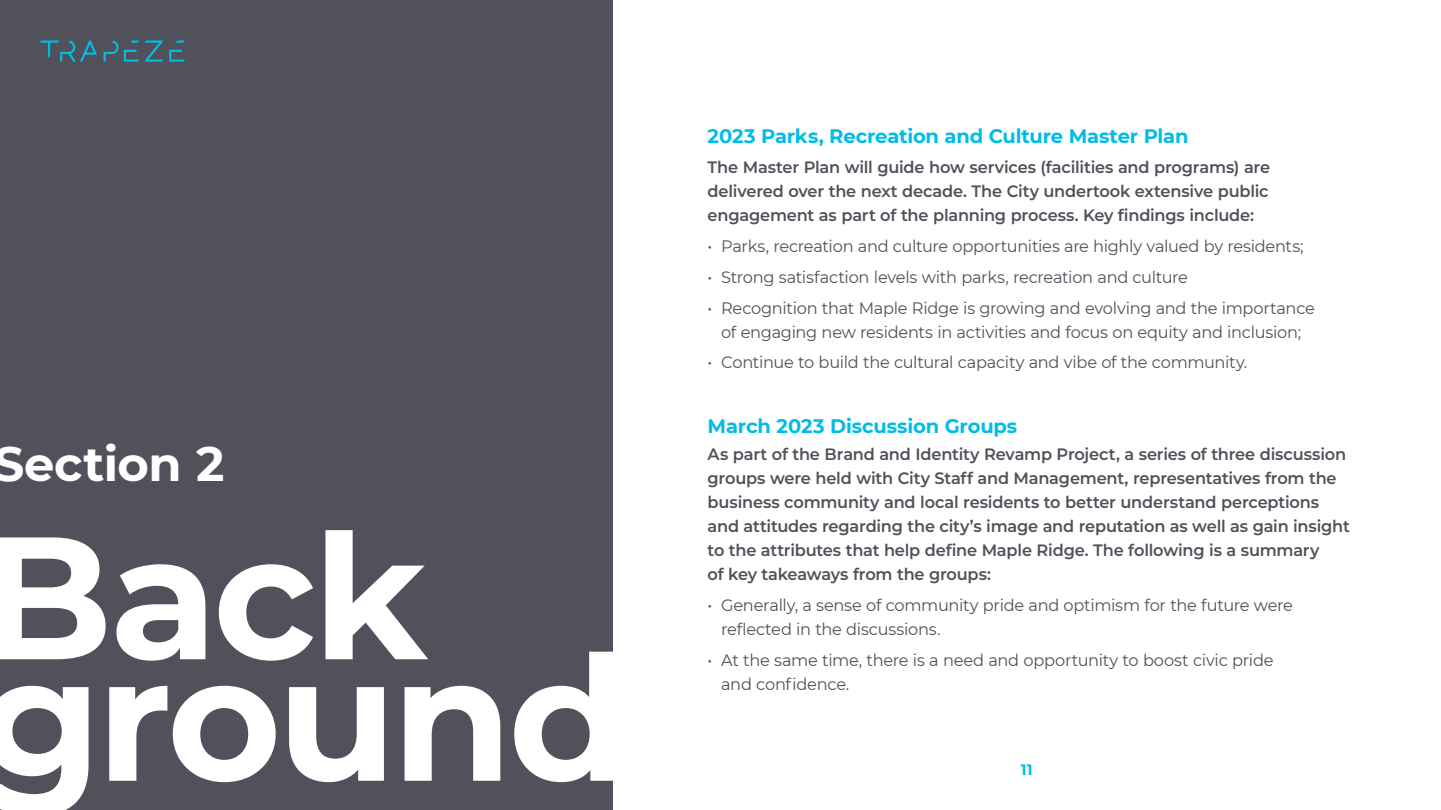
<style>
.page{position:relative;width:1441px;height:810px;background:#fff}
.page>*{position:absolute;margin:0;border:0;box-sizing:border-box;transform-origin:0 0}
.Header_1_Blue{font:700 174px "Montserrat";letter-spacing:-.025em;color:#fff}
.Body{font:700 48px "Montserrat";letter-spacing:-.005em;color:#fff}
.Header_1_Blue-2{font:700 19.5px "Montserrat";letter-spacing:-.01em;color:#02bce5}
.Header_1_Blue-3{font:100 16.5px/24px "Montserrat";letter-spacing:-.01em;color:#50515b;text-align:justify}
.t1{font:16.5px/24px "Montserrat";letter-spacing:-.015em;color:#50515b}
.Header_1_Blue-4{font:700 15px "Montserrat";color:#02bce5}
</style>
<div class="page">
<div style="left:0;top:0;width:612px;height:810px;background:#50515b"></div>
<svg style="left:40px;top:40px;width:145px;height:22px"></svg>
<p class="Body" style="left:-7px;top:429px;width:233px">Section 2</p>
<p class="Header_1_Blue" style="left:-21px;top:472px;width:450px">Back</p>
<p class="Header_1_Blue" style="left:-21px;top:594px;width:651px">ground</p>
<p class="Header_1_Blue-2" style="left:707px;top:122px;width:482px">2023 Parks, Recreation and Culture Master Plan</p>
<p class="Header_1_Blue-3" style="left:707px;top:155px;width:564px">The Master Plan will guide how services (facilities and programs) are delivered over the next decade. The City undertook extensive public engagement as part of the planning process. Key findings include:</p>
<p class="t1" style="left:707px;top:234px;width:597px">• Parks, recreation and culture opportunities are highly valued by residents;</p>
<p class="t1" style="left:707px;top:264px;width:482px">• Strong satisfaction levels with parks, recreation and culture</p>
<p class="t1" style="left:707px;top:295px;width:608px;text-align:center">• Recognition that Maple Ridge is growing and evolving and the importance of engaging new residents in activities and focus on equity and inclusion;</p>
<p class="t1" style="left:707px;top:350px;width:541px">• Continue to build the cultural capacity and vibe of the community.</p>
<p class="Header_1_Blue-2" style="left:707px;top:412px;width:311px">March 2023 Discussion Groups</p>
<p class="Header_1_Blue-3" style="left:707px;top:442px;width:643px;text-align:left">As part of the Brand and Identity Revamp Project, a series of three discussion groups were held with City Staff and Management, representatives from the business community and local residents to better understand perceptions and attitudes regarding the city’s image and reputation as well as gain insight to the attributes that help define Maple Ridge. The following is a summary<br>of key takeaways from the groups:</p>
<p class="t1" style="left:721px;top:593px;width:573px;text-indent:-14px">• Generally, a sense of community pride and optimism for the future were reflected in the discussions.</p>
<p class="t1" style="left:721px;top:647px;width:554px;text-indent:-14px">• At the same time, there is a need and opportunity to boost civic pride and confidence.</p>
<p class="Header_1_Blue-4" style="left:1020px;top:759px;width:13px">11</p>
</div>
